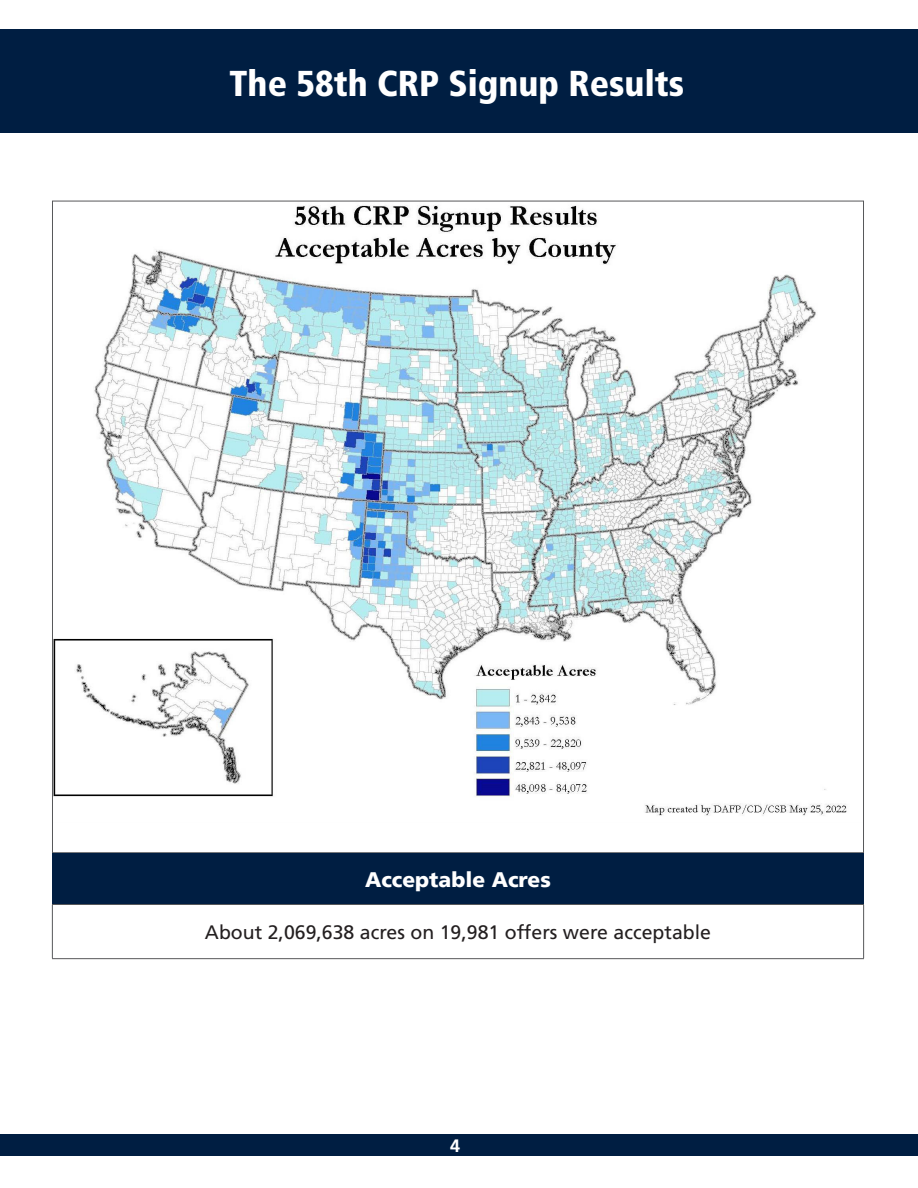
<style>
.page{position:relative;width:918px;height:1188px;background:#fff}
.page>*{position:absolute;margin:0;border:0;box-sizing:border-box;transform-origin:0 0}
.Pagehead_No_Contents{font:36px "Frutiger LT 77 Blk Cn";color:#fff}
.t1{font:900 21px "Frutiger LT";color:#fff}
.t2{font:19.5px "Frutiger LT 55 Rm";color:#231f20}
.t3{font:18px "Frutiger LT 65 Bd";color:#fff}
</style>
<div class="page">
<img style="left:54px;top:205px;width:793px;height:611px">
<div style="left:0;top:1134px;width:918px;height:22px;background:#001e42"></div>
<div style="left:52px;top:853px;width:812px;height:51px;background:#001e42"></div>
<hr style="left:52px;top:904px;width:812px;height:1px;background:#57585a">
<hr style="left:52px;top:905px;width:1px;height:53px;background:#57585a">
<hr style="left:863px;top:905px;width:1px;height:53px;background:#57585a">
<hr style="left:52px;top:958px;width:812px;height:1px;background:#57585a">
<div style="left:0;top:29px;width:918px;height:104px;background:#001e42"></div>
<p class="Pagehead_No_Contents" style="left:230px;top:62px;width:456px">The 58th CRP Signup Results</p>
<p class="t1" style="left:365px;top:867px;width:187px">Acceptable Acres</p>
<p class="t2" style="left:205px;top:921px;width:508px">About 2,069,638 acres on 19,981 offers were acceptable</p>
<p class="t3" style="left:450px;top:1135px;width:12px">4</p>
</div>
